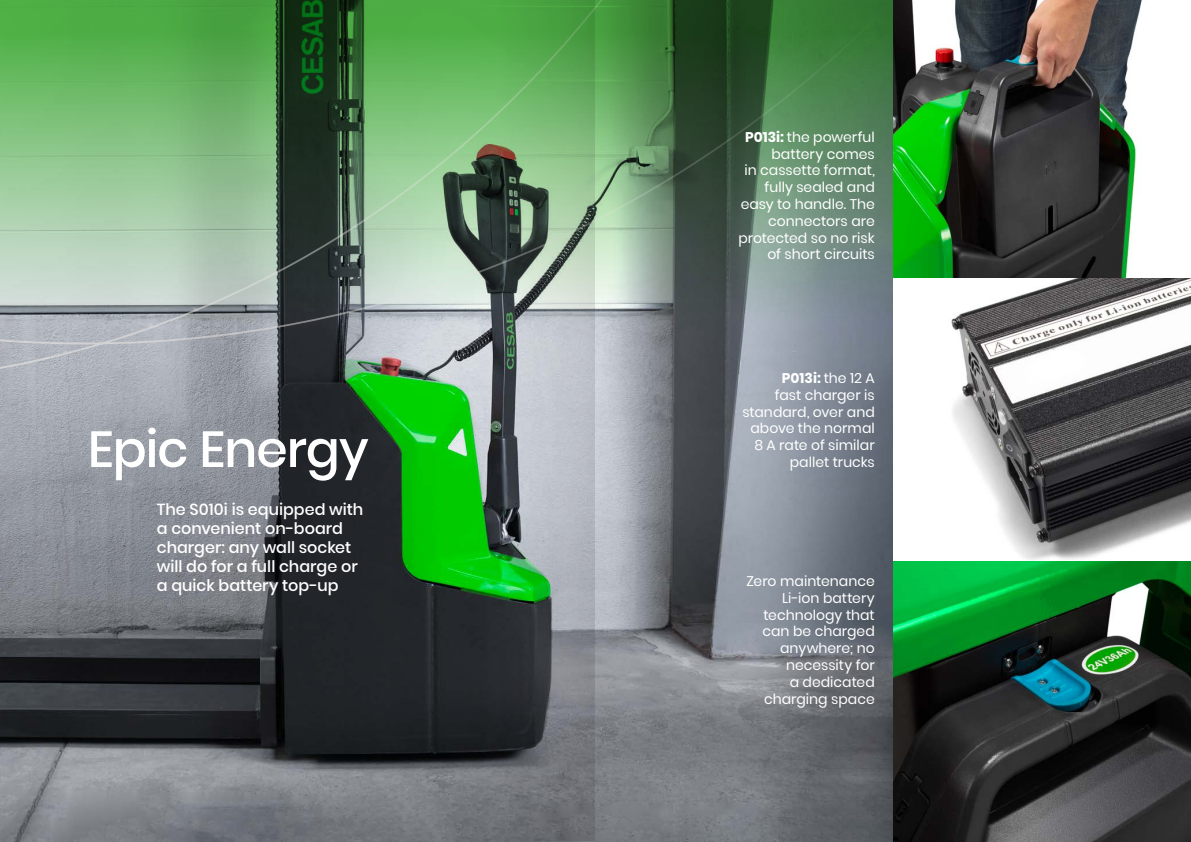
<style>
.page{position:relative;width:1191px;height:842px;background:#fff}
.page>*{position:absolute;margin:0;border:0;box-sizing:border-box;transform-origin:0 0}
.Rubrik_insidor{font:500 50.6px "Poppins";letter-spacing:-.025em;color:#fff}
.Rubrik_del_2{font:500 16px/19.2px "Poppins";color:#fff}
.Bröd_h{font:14px/16.8px "Poppins";color:#fff;text-align:right}
.s1{font-weight:700}
</style>
<div class="page">
<img style="left:0;top:429px;width:893px;height:413px">
<svg style="left:0;top:404px;width:893px;height:25px;background:#718e7d"></svg>
<img style="left:1055px;top:0;width:136px;height:279px">
<img style="left:952px;top:279px;width:239px;height:281px">
<img style="left:893px;top:561px;width:298px;height:281px">
<img style="left:0;top:0;width:1055px;height:404px">
<svg style="left:489px;top:0;width:106px;height:841px;background:#748d7a"></svg>
<p class="Rubrik_insidor" style="left:88px;top:420px;width:282px">Epic Energy</p>
<p class="Rubrik_del_2" style="left:157px;top:499px;width:208px">The S010i is equipped with a convenient on-board charger: any wall socket will do for a full charge or a quick battery top-up</p>
<p class="Bröd_h" style="left:745px;top:129px;width:131px"><span class="s1">P013i:</span> the powerful</p>
<p class="Bröd_h" style="left:771px;top:145px;width:105px">battery comes</p>
<p class="Bröd_h" style="left:744px;top:162px;width:132px">in cassette format,</p>
<p class="Bröd_h" style="left:738px;top:179px;width:138px">fully sealed and easy to handle. The connectors are protected so no risk of short circuits</p>
<p class="Bröd_h" style="left:742px;top:370px;width:134px"><span class="s1">P013i:</span> the 12 A<br>fast charger is standard, over and above the normal<br>8 A rate of similar pallet trucks</p>
<p class="Bröd_h" style="left:746px;top:573px;width:130px">Zero maintenance<br>Li-ion battery technology that can be charged anywhere; no necessity for<br>a dedicated charging space</p>
</div>
